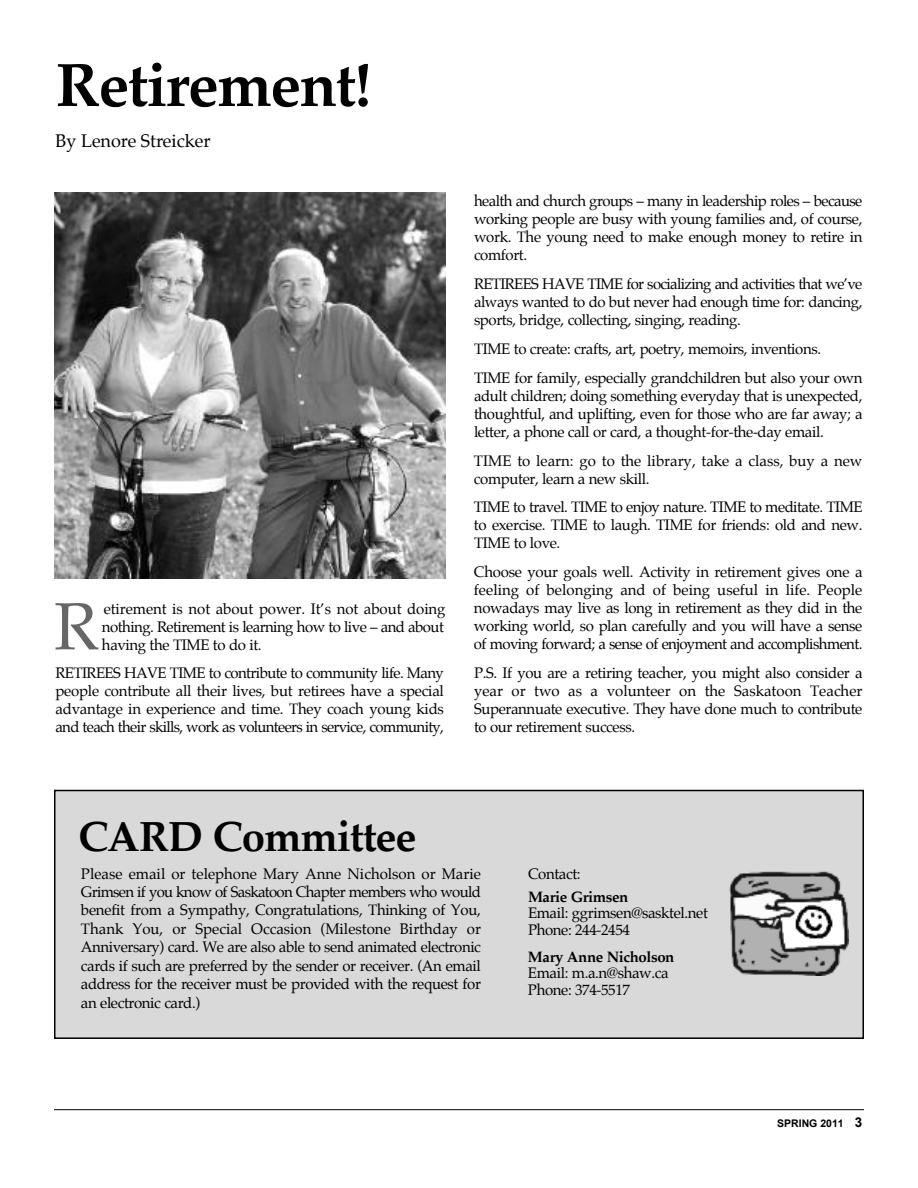
<style>
.page{position:relative;width:918px;height:1188px;background:#fff}
.page>*{position:absolute;margin:0;border:0;box-sizing:border-box;transform-origin:0 0}
.t1{font:66.9px "Palatino";color:#666}
.t2{font:700 61.5px "Palatino";letter-spacing:-.025em;color:#000}
.t3{font:700 42px "Palatino";letter-spacing:-.025em;color:#000}
.t4{font:18px "Palatino";color:#000}
.t5{font:15px/18px "Palatino";letter-spacing:-.025em;color:#000;text-align:justify}
.t6{font:15px/18px "Palatino";color:#000}
.t7{font:700 15px "Palatino";letter-spacing:-.025em;color:#000}
.t8{font:700 10.5px "Arial";color:#000}
.s1{font-size:13.5px}
</style>
<div class="page">
<hr style="left:54px;top:1109px;width:810px;height:1px;background:#000">
<div style="left:55px;top:790px;width:808px;height:248px;background:#d9d9d9"></div>
<div style="left:54px;top:790px;width:810px;height:249px;border:2px solid #000"></div>
<img style="left:730px;top:871px;width:119px;height:104px">
<img style="left:54px;top:193px;width:392px;height:385px">
<h2 class="t2" style="left:56px;top:56px;width:318px">retirement!</h2>
<p class="t4" style="left:56px;top:132px;width:157px">By Lenore Streicker</p>
<h1 class="t1" style="left:54px;top:595px;width:46px">R</h1>
<p class="t5" style="left:102px;top:600px;width:345px">etirement is not about power. It’s not about doing nothing. Retirement is learning how to live – and about having the TIME to do it.</p>
<p class="t5" style="left:55px;top:665px;width:390px">RETIREES HAVE TIME to contribute to community life. Many people contribute all their lives, but retirees have a special advantage in experience and time. They coach young kids and teach their skills, work as volunteers in service, community,</p>
<p class="t5" style="left:474px;top:193px;width:390px">health and church groups – many in leadership roles – because working people are busy with young families and, of course, work. The young need to make enough money to retire in comfort.</p>
<p class="t5" style="left:474px;top:276px;width:390px">RETIREES HAVE TIME for socializing and activities that we’ve always wanted to do but never had enough time for: dancing, sports, bridge, collecting, singing, reading.</p>
<p class="t5" style="left:474px;top:336px;width:390px;line-height:28.8px">TIME to create: crafts, art, poetry, memoirs, inventions.<br>TIME for family, especially grandchildren but also your own</p>
<p class="t5" style="left:474px;top:388px;width:390px">adult children; doing something everyday that is unexpected, thoughtful, and uplifting, even for those who are far away; a letter, a phone call or card, a thought-for-the-day email.</p>
<p class="t6" style="left:474px;top:453px;width:390px">TIME to learn: go to the library, take a class, buy a new computer, learn a new skill.</p>
<p class="t5" style="left:474px;top:499px;width:390px">TIME to travel. TIME to enjoy nature. TIME to meditate. TIME to exercise. TIME to laugh. TIME for friends: old and new.<br>TIME to love.</p>
<p class="t5" style="left:474px;top:564px;width:390px">Choose your goals well. Activity in retirement gives one a feeling of belonging and of being useful in life. People nowadays may live as long in retirement as they did in the working world, so plan carefully and you will have a sense of moving forward; a sense of enjoyment and accomplishment.</p>
<p class="t5" style="left:474px;top:665px;width:390px">P.S. If you are a retiring teacher, you might also consider a year or two as a volunteer on the Saskatoon Teacher Superannuate executive. They have done much to contribute to our retirement success.</p>
<h3 class="t3" style="left:78px;top:817px;width:340px">CArD Committee</h3>
<p class="t5" style="left:81px;top:865px;width:402px;line-height:18.5px">Please email or telephone Mary Anne Nicholson or Marie Grimsen if you know of Saskatoon Chapter members who would benefit from a Sympathy, Congratulations, Thinking of You, Thank You, or Special Occasion (Milestone Birthday or Anniversary) card. We are also able to send animated electronic cards if such are preferred by the sender or receiver. (An email address for the receiver must be provided with the request for an electronic card.)</p>
<p class="t5" style="left:528px;top:865px;width:54px">Contact:</p>
<p class="t7" style="left:528px;top:890px;width:102px">Marie grimsen</p>
<p class="t5" style="left:528px;top:906px;width:182px;line-height:16.5px">Email: ggrimsen@sasktel.net<br>Phone: 244-2454</p>
<p class="t7" style="left:528px;top:950px;width:148px">Mary Anne Nicholson</p>
<p class="t5" style="left:528px;top:966px;width:142px;line-height:16.5px">Email: m.a.n@shaw.ca<br>Phone: 374-5517</p>
<p class="t8" style="left:777px;top:1118px;width:87px">SPRING 2011 <span class="s1">3</span></p>
</div>
